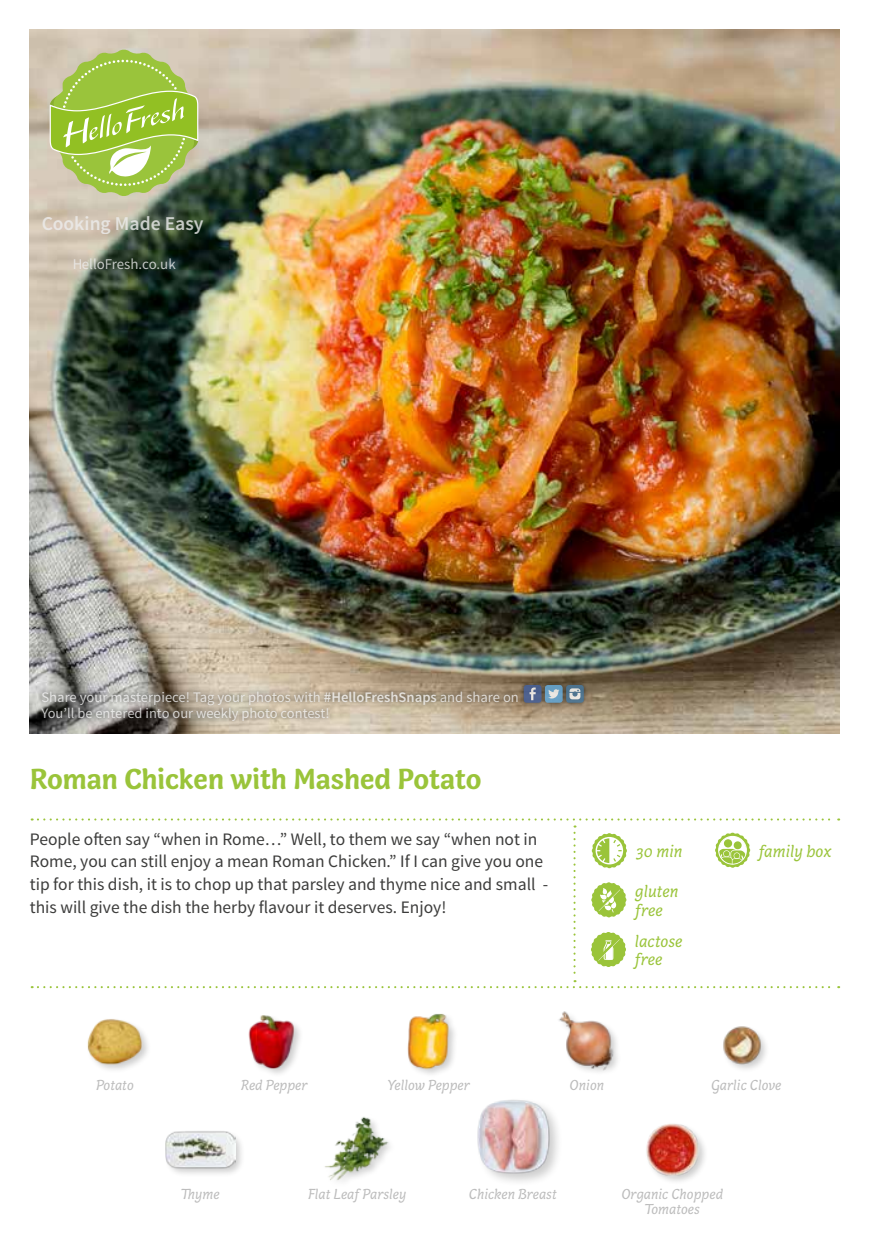
<style>
.page{position:relative;width:869px;height:1241px;background:#fff}
.page>*{position:absolute;margin:0;border:0;box-sizing:border-box;transform-origin:0 0}
.t1{font:700 29.75px "Capucine Basic";letter-spacing:-.005em;color:#9ac43a}
.t2{font:600 19.6px "Source Sans Pro";color:#ededed}
.t3{font:17.5px/22.8px "Source Sans Pro";color:#3c3c3b}
.t4{font:italic 17.5px/18.6px "Capucine Basic";color:#9ac43a}
.t5{font:italic 14.88px/14.5px "Capucine Basic";color:#bcbcbc;text-align:center}
.t6{font:14.88px "Source Sans Pro";color:#ededed}
.t7{font:14.53px/16.4px "Source Sans Pro";color:#ededed}
.s1{font-weight:600}
</style>
<div class="page">
<img style="left:30px;top:30px;width:808px;height:703px">
<div style="left:37px;top:679px;width:552px;height:46px;background:#000;opacity:.75"></div>
<svg style="left:523px;top:685px;width:18px;height:17px"></svg>
<svg style="left:529px;top:687px;width:6px;height:13px"></svg>
<svg style="left:566px;top:685px;width:17px;height:17px"></svg>
<svg style="left:569px;top:688px;width:11px;height:11px"></svg>
<div style="left:544px;top:685px;width:18px;height:17px;background:#679fc5;border-radius:3px"></div>
<svg style="left:548px;top:689px;width:11px;height:9px"></svg>
<svg style="left:50px;top:50px;width:148px;height:146px;background:#acc763"></svg>
<img style="left:87px;top:1019px;width:61px;height:51px">
<img style="left:407px;top:1013px;width:48px;height:61px">
<img style="left:723px;top:1026px;width:42px;height:43px">
<img style="left:248px;top:1015px;width:52px;height:59px">
<img style="left:559px;top:1011px;width:59px;height:61px">
<svg style="left:32px;top:818px;width:806px;height:170px"></svg>
<div style="left:164px;top:1129px;width:81px;height:48px;background:#000;opacity:.2"></div>
<img style="left:165px;top:1129px;width:70px;height:48px">
<img style="left:477px;top:1100px;width:81px;height:82px">
<img style="left:325px;top:1117px;width:65px;height:64px">
<img style="left:646px;top:1123px;width:59px;height:59px">
<p class="t2" style="left:41px;top:211px;width:163px">Cooking Made Easy</p>
<p class="t6" style="left:72px;top:255px;width:105px">HelloFresh.co.uk</p>
<p class="t7" style="left:41px;top:688px;width:478px">Share your masterpiece! Tag your photos with <span class="s1">#HelloFreshSnaps</span> and share on<br>You’ll be entered into our weekly photo contest!</p>
<h1 class="t1" style="left:30px;top:755px;width:453px">Roman Chicken with Mashed Potato</h1>
<p class="t3" style="left:30px;top:827px;width:519px">People often say “when in Rome…” Well, to them we say “when not in Rome, you can still enjoy a mean Roman Chicken.” If I can give you one tip for this dish, it is to chop up that parsley and thyme nice and small - this will give the dish the herby flavour it deserves. Enjoy!</p>
<p class="t4" style="left:636px;top:842px;width:48px">30 min</p>
<p class="t4" style="left:758px;top:842px;width:74px">family box</p>
<p class="t4" style="left:635px;top:882px;width:45px">gluten free</p>
<p class="t4" style="left:634px;top:932px;width:49px">lactose free</p>
<p class="t5" style="left:96px;top:1078px;width:39px">Potato</p>
<p class="t5" style="left:241px;top:1078px;width:68px">Red Pepper</p>
<p class="t5" style="left:387px;top:1078px;width:84px">Yellow Pepper</p>
<p class="t5" style="left:569px;top:1078px;width:36px">Onion</p>
<p class="t5" style="left:710px;top:1078px;width:72px">Garlic Clove</p>
<p class="t5" style="left:181px;top:1187px;width:40px">Thyme</p>
<p class="t5" style="left:308px;top:1187px;width:100px">Flat Leaf Parsley</p>
<p class="t5" style="left:468px;top:1187px;width:89px">Chicken Breast</p>
<p class="t5" style="left:621px;top:1187px;width:103px">Organic Chopped<br>Tomatoes</p>
</div>
